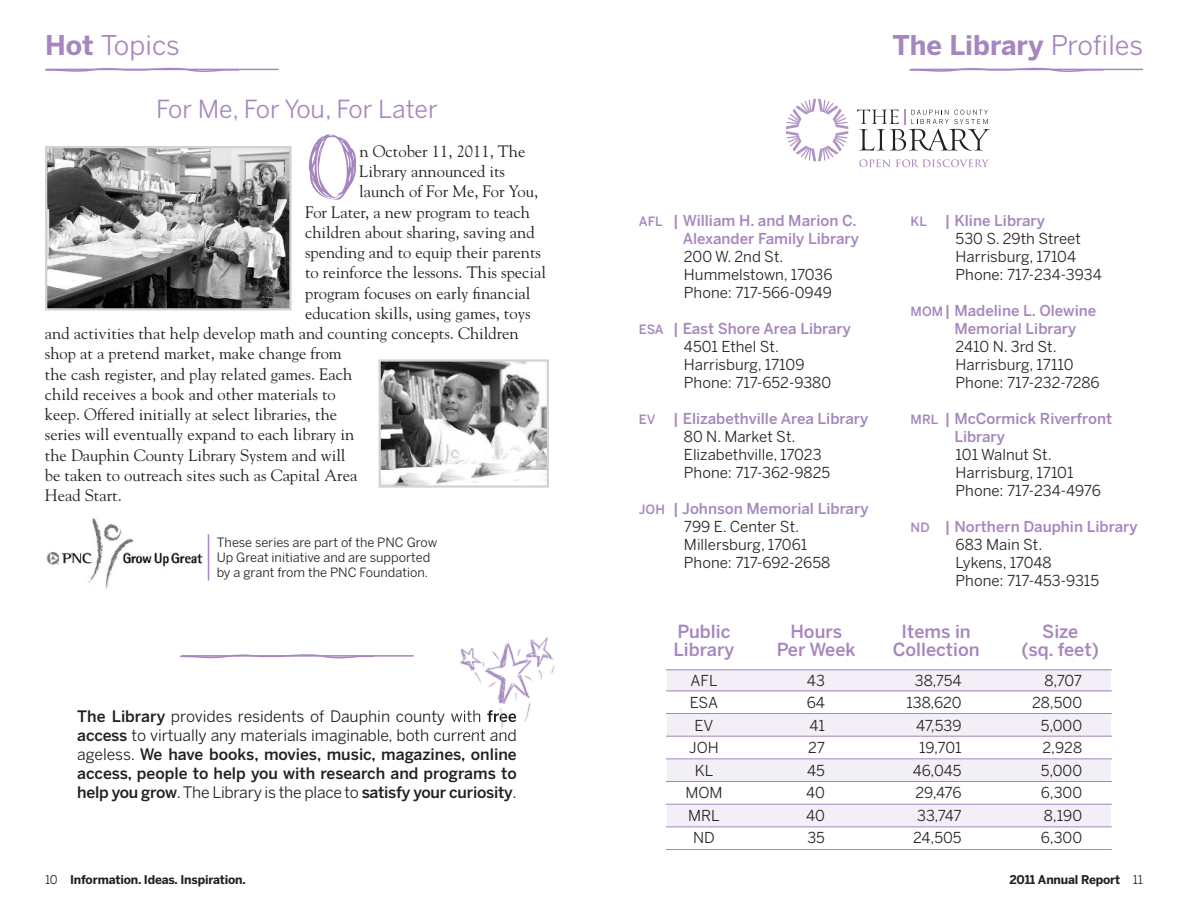
<style>
.page{position:relative;width:1188px;height:918px;background:#fff}
.page>*{position:absolute;margin:0;border:0;box-sizing:border-box;transform-origin:0 0}
.t1{font:97.95px "P22 Stanyan";color:#a586be}
.t2{font:700 27px "Benton Sans";color:#a586be}
.t3{font:27px "Benton Sans";color:#a586be}
.t4{font:24.75px "Benton Sans";color:#a586be}
.t5{font:500 18px "Benton Sans";color:#a586be}
.t6{font:16.5px "Goudy Std";color:#231f20}
.t7{font:500 15.75px/18.9px "Benton Sans";letter-spacing:-.015em;color:#231f20;text-align:justify}
.t8{font:15px/18px "Benton Sans";color:#231f20}
.t9{font:500 15px/18px "Benton Sans";color:#a586be}
.t10{font:12.75px/15px "Benton Sans";color:#231f20}
.t11{font:700 12px "Benton Sans";letter-spacing:-.015em;color:#231f20}
.s1{font-weight:700}
.s2{font-weight:400}
.s3{font-size:12.75px}
.s4{font-weight:500;font-size:12.75px;color:#a586be}
.s5{font-weight:500;color:#a586be}
</style>
<div class="page">
<svg style="left:45px;top:67px;width:196px;height:5px"></svg>
<hr style="left:46px;top:69px;width:233px;height:1px;background:#a586be">
<svg style="left:909px;top:67px;width:196px;height:5px"></svg>
<hr style="left:911px;top:69px;width:232px;height:1px;background:#a586be">
<img style="left:47px;top:518px;width:156px;height:72px">
<img style="left:48px;top:149px;width:241px;height:158px">
<div style="left:45px;top:146px;width:247px;height:164px;border:2px solid #d1d2d4"></div>
<img style="left:382px;top:362px;width:164px;height:123px">
<div style="left:379px;top:359px;width:170px;height:129px;border:2px solid #d1d2d4"></div>
<svg style="left:786px;top:99px;width:62px;height:62px"></svg>
<svg style="left:857px;top:109px;width:133px;height:42px"></svg>
<svg style="left:859px;top:159px;width:130px;height:8px"></svg>
<svg style="left:180px;top:654px;width:194px;height:5px"></svg>
<hr style="left:181px;top:655px;width:233px;height:2px;background:#a586be">
<div style="left:667px;top:669px;width:444px;height:23px;background:#f2eff6"></div>
<div style="left:667px;top:714px;width:444px;height:23px;background:#f2eff6"></div>
<div style="left:667px;top:759px;width:444px;height:23px;background:#f2eff6"></div>
<div style="left:667px;top:804px;width:444px;height:23px;background:#f2eff6"></div>
<hr style="left:666px;top:691px;width:446px;height:1px;background:#a586be">
<hr style="left:666px;top:670px;width:446px;height:1px;background:#a586be">
<hr style="left:666px;top:713px;width:446px;height:1px;background:#a586be">
<hr style="left:666px;top:736px;width:446px;height:1px;background:#a586be">
<hr style="left:666px;top:759px;width:446px;height:1px;background:#a586be">
<hr style="left:666px;top:781px;width:446px;height:1px;background:#a586be">
<hr style="left:666px;top:804px;width:446px;height:1px;background:#a586be">
<hr style="left:666px;top:827px;width:446px;height:1px;background:#a586be">
<hr style="left:666px;top:849px;width:446px;height:1px;background:#a586be">
<hr style="left:208px;top:534px;width:1px;height:46px;background:#a586be">
<img style="left:453px;top:637px;width:102px;height:98px">
<img style="left:487px;top:710px;width:29px;height:12px">
<h2 class="t3" style="left:45px;top:35px;width:136px"><span class="s1">Hot</span> Topics</h2>
<h2 class="t2" style="left:892px;top:35px;width:252px">The Library <span class="s2">Profiles</span></h2>
<h3 class="t4" style="left:156px;top:100px;width:283px">For Me, For You, For Later</h3>
<h1 class="t1" style="left:305px;top:115px;width:56px">O</h1>
<p class="t6" style="left:360px;top:141px;width:167px">n October 11, 2011, The</p>
<p class="t6" style="left:359px;top:162px;width:147px">Library announced its</p>
<p class="t6" style="left:359px;top:182px;width:180px">launch of For Me, For You,</p>
<p class="t6" style="left:305px;top:202px;width:226px">For Later, a new program to teach</p>
<p class="t6" style="left:305px;top:222px;width:231px">children about sharing, saving and</p>
<p class="t6" style="left:305px;top:243px;width:237px">spending and to equip their parents</p>
<p class="t6" style="left:305px;top:263px;width:243px">to reinforce the lessons. This special</p>
<p class="t6" style="left:305px;top:283px;width:227px">program focuses on early financial</p>
<p class="t6" style="left:305px;top:303px;width:227px">education skills, using games, toys</p>
<p class="t6" style="left:45px;top:324px;width:475px">and activities that help develop math and counting concepts. Children</p>
<p class="t6" style="left:45px;top:344px;width:298px">shop at a pretend market, make change from</p>
<p class="t6" style="left:45px;top:364px;width:309px">the cash register, and play related games. Each</p>
<p class="t6" style="left:45px;top:384px;width:292px">child receives a book and other materials to</p>
<p class="t6" style="left:45px;top:405px;width:294px">keep. Offered initially at select libraries, the</p>
<p class="t6" style="left:45px;top:425px;width:311px">series will eventually expand to each library in</p>
<p class="t6" style="left:45px;top:445px;width:302px">the Dauphin County Library System and will</p>
<p class="t6" style="left:45px;top:465px;width:314px">be taken to outreach sites such as Capital Area</p>
<p class="t6" style="left:45px;top:486px;width:78px">Head Start.</p>
<p class="t10" style="left:217px;top:536px;width:222px">These series are part of the PNC Grow<br>Up Great initiative and are supported by a grant from the PNC Foundation.</p>
<p class="t7" style="left:77px;top:708px;width:441px">The Library <span class="s2">provides residents of Dauphin county with</span> free access <span class="s2">to virtually any materials imaginable, both current and ageless.</span> We have books, movies, music, magazines, online access, people to help you with research and programs to help you grow<span class="s2">.The Library is the place to</span> satisfy your curiosity<span class="s2">.</span></p>
<p class="t9" style="left:639px;top:213px;width:222px;text-align:right"><span class="s3">AFL</span> | William H. and Marion C.<br>Alexander Family Library</p>
<p class="t8" style="left:684px;top:249px;width:150px">200 W. 2nd St.<br>Hummelstown, 17036<br>Phone: 717-566-0949</p>
<p class="t8" style="left:684px;top:321px;width:169px;text-indent:-45px"><span class="s4">ESA</span> <span class="s5">| East Shore Area Library<br></span>4501 Ethel St.<br>Harrisburg, 17109<br>Phone: 717-652-9380</p>
<p class="t8" style="left:684px;top:411px;width:186px;text-indent:-45px"><span class="s4">EV</span> <span class="s5">| Elizabethville Area Library<br></span>80 N. Market St.<br>Elizabethville, 17023<br>Phone: 717-362-9825</p>
<p class="t8" style="left:684px;top:501px;width:186px;text-indent:-45px"><span class="s4">JOH</span> <span class="s5">| Johnson Memorial Library<br></span>799 E. Center St.<br>Millersburg, 17061<br>Phone: 717-692-2658</p>
<p class="t8" style="left:956px;top:213px;width:148px;text-indent:-45px"><span class="s4">KL</span> <span class="s5">| Kline Library<br></span>530 S. 29th Street<br>Harrisburg, 17104<br>Phone: 717-234-3934</p>
<p class="t9" style="left:954px;top:303px;width:143px;text-indent:-44px"><span class="s3">MOM</span>| Madeline L. Olewine<br>Memorial Library</p>
<p class="t8" style="left:956px;top:339px;width:146px">2410 N. 3rd St.<br>Harrisburg, 17110<br>Phone: 717-232-7286</p>
<p class="t9" style="left:954px;top:411px;width:159px;text-indent:-44px"><span class="s3">MRL</span> | McCormick Riverfront<br>Library</p>
<p class="t8" style="left:956px;top:447px;width:147px">101 Walnut St.<br>Harrisburg, 17101<br>Phone: 717-234-4976</p>
<p class="t8" style="left:956px;top:519px;width:184px;text-indent:-45px"><span class="s4">ND</span> <span class="s5">| Northern Dauphin Library<br></span>683 Main St.<br>Lykens, 17048<br>Phone: 717-453-9315</p>
<p class="t5" style="left:677px;top:624px;width:55px">Public</p>
<p class="t5" style="left:790px;top:624px;width:53px">Hours</p>
<p class="t5" style="left:902px;top:624px;width:71px">Items in</p>
<p class="t5" style="left:1042px;top:624px;width:37px">Size</p>
<p class="t5" style="left:674px;top:642px;width:63px">Library</p>
<p class="t5" style="left:777px;top:642px;width:80px">Per Week</p>
<p class="t5" style="left:893px;top:642px;width:88px">Collection</p>
<p class="t5" style="left:1022px;top:642px;width:79px">(sq. feet)</p>
<p class="t8" style="left:690px;top:673px;width:29px">AFL</p>
<p class="t8" style="left:807px;top:673px;width:19px">43</p>
<p class="t8" style="left:915px;top:673px;width:48px">38,754</p>
<p class="t8" style="left:1045px;top:673px;width:39px">8,707</p>
<p class="t8" style="left:690px;top:695px;width:30px">ESA</p>
<p class="t8" style="left:807px;top:695px;width:20px">64</p>
<p class="t8" style="left:907px;top:695px;width:57px">138,620</p>
<p class="t8" style="left:1032px;top:695px;width:51px">28,500</p>
<p class="t8" style="left:695px;top:718px;width:20px">EV</p>
<p class="t8" style="left:809px;top:718px;width:17px">41</p>
<p class="t8" style="left:916px;top:718px;width:47px">47,539</p>
<p class="t8" style="left:1041px;top:718px;width:43px">5,000</p>
<p class="t8" style="left:689px;top:740px;width:31px">JOH</p>
<p class="t8" style="left:808px;top:740px;width:18px">27</p>
<p class="t8" style="left:919px;top:740px;width:44px">19,701</p>
<p class="t8" style="left:1042px;top:740px;width:41px">2,928</p>
<p class="t8" style="left:695px;top:763px;width:20px">KL</p>
<p class="t8" style="left:807px;top:763px;width:19px">45</p>
<p class="t8" style="left:913px;top:763px;width:50px">46,045</p>
<p class="t8" style="left:1041px;top:763px;width:43px">5,000</p>
<p class="t8" style="left:685px;top:785px;width:39px">MOM</p>
<p class="t8" style="left:806px;top:785px;width:20px">40</p>
<p class="t8" style="left:915px;top:785px;width:48px">29,476</p>
<p class="t8" style="left:1041px;top:785px;width:43px">6,300</p>
<p class="t8" style="left:688px;top:808px;width:33px">MRL</p>
<p class="t8" style="left:806px;top:808px;width:20px">40</p>
<p class="t8" style="left:917px;top:808px;width:46px">33,747</p>
<p class="t8" style="left:1044px;top:808px;width:40px">8,190</p>
<p class="t8" style="left:693px;top:830px;width:23px">ND</p>
<p class="t8" style="left:807px;top:830px;width:19px">35</p>
<p class="t8" style="left:913px;top:830px;width:50px">24,505</p>
<p class="t8" style="left:1041px;top:830px;width:43px">6,300</p>
<p class="t11" style="left:45px;top:875px;width:202px"><span class="s2">10</span> Information. Ideas. Inspiration.</p>
<p class="t11" style="left:1009px;top:875px;width:135px">2011 Annual Report <span class="s2">11</span></p>
</div>
